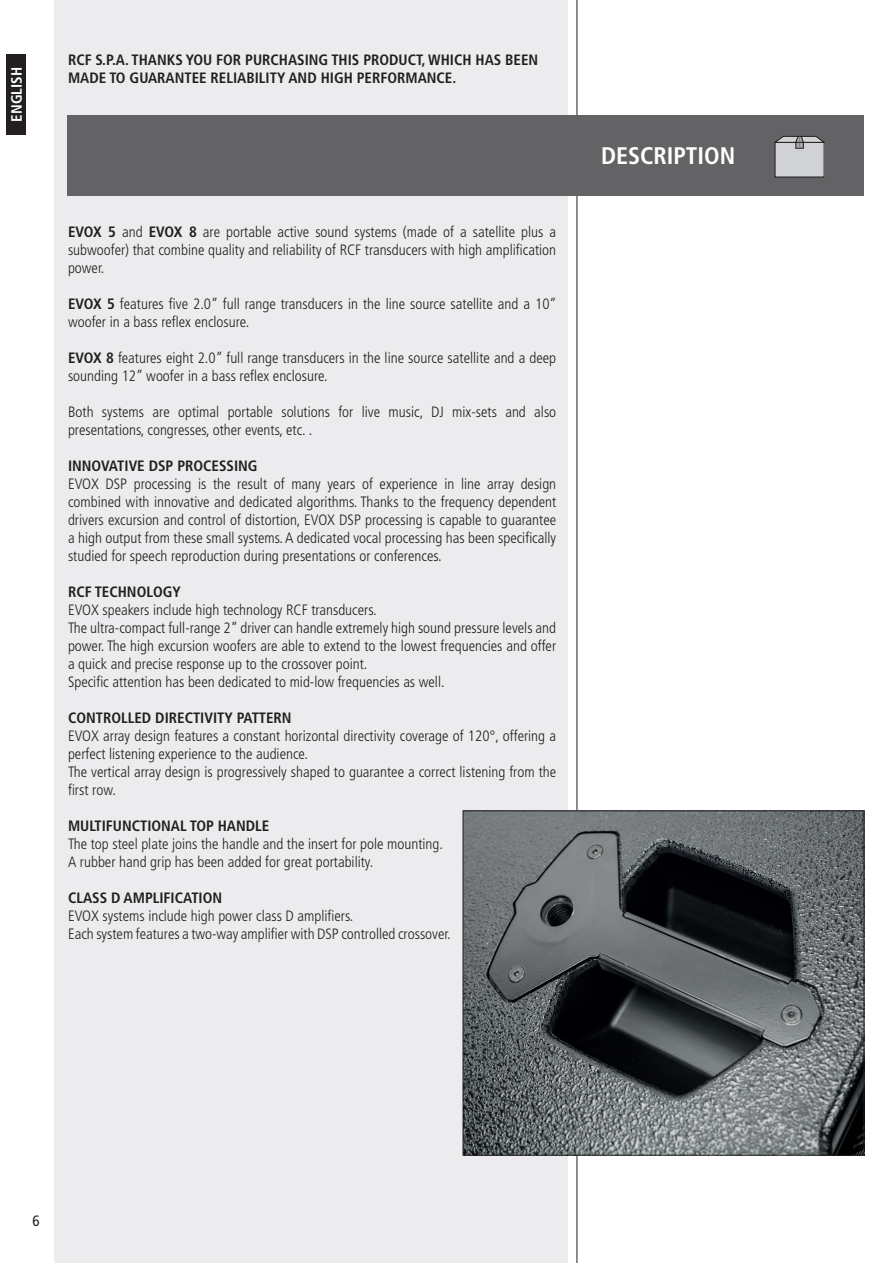
<style>
.page{position:relative;width:893px;height:1263px;background:#fff}
.page>*{position:absolute;margin:0;border:0;box-sizing:border-box;transform-origin:0 0}
.t1{font:700 condensed 24px "Frutiger LT Std";color:#fff}
.t2{font:300 condensed 15px/18px "Frutiger LT Std";color:#231f20}
.t3{font:700 condensed 15px/18px "Frutiger LT Std";color:#231f20}
.t4{font:700 condensed 15px "Frutiger LT Std";color:#fff}
.t5{font:condensed 15px "Frutiger";color:#231f20}
.s1{font-weight:700}
</style>
<div class="page">
<div style="left:54px;top:0;width:514px;height:1263px;background:#ececee"></div>
<hr style="left:577px;top:0;width:1px;height:1263px;background:#231f20">
<div style="left:6px;top:54px;width:20px;height:81px;background:#231f20"></div>
<div style="left:67px;top:115px;width:797px;height:80px;background:#636366"></div>
<div style="left:775px;top:142px;width:49px;height:35px;background:#d1d2d4"></div>
<svg style="left:774px;top:136px;width:51px;height:12px"></svg>
<img style="left:465px;top:813px;width:397px;height:340px">
<div style="left:463px;top:811px;width:401px;height:344px;border:1px solid #231f20"></div>
<p class="t4" style="left:8px;top:122px;width:56px;rotate:-90deg">ENGLISH</p>
<p class="t3" style="left:68px;top:51px;width:472px">RCF S.P.A. THANKS YOU FOR PURCHASING THIS PRODUCT, WHICH HAS BEEN<br>MADE TO GUARANTEE RELIABILITY AND HIGH PERFORMANCE.</p>
<p class="t2" style="left:68px;top:223px;width:490px;text-align:justify"><span class="s1">EVOX 5</span> and <span class="s1">EVOX 8</span> are portable active sound systems (made of a satellite plus a subwoofer) that combine quality and reliability of RCF transducers with high amplification power.</p>
<p class="t2" style="left:68px;top:295px;width:490px"><span class="s1">EVOX 5</span> features five 2.0” full range transducers in the line source satellite and a 10” woofer in a bass reflex enclosure.</p>
<p class="t2" style="left:68px;top:349px;width:490px"><span class="s1">EVOX 8</span> features eight 2.0” full range transducers in the line source satellite and a deep sounding 12” woofer in a bass reflex enclosure.</p>
<p class="t2" style="left:68px;top:403px;width:490px">Both systems are optimal portable solutions for live music, DJ mix-sets and also presentations, congresses, other events, etc. .</p>
<p class="t3" style="left:68px;top:456px;width:191px">INNOVATIVE DSP PROCESSING</p>
<p class="t2" style="left:68px;top:475px;width:490px;text-align:justify">EVOX DSP processing is the result of many years of experience in line array design combined with innovative and dedicated algorithms. Thanks to the frequency dependent drivers excursion and control of distortion, EVOX DSP processing is capable to guarantee a high output from these small systems. A dedicated vocal processing has been specifically studied for speech reproduction during presentations or conferences.</p>
<p class="t3" style="left:68px;top:582px;width:114px">RCF TECHNOLOGY</p>
<p class="t2" style="left:68px;top:601px;width:490px">EVOX speakers include high technology RCF transducers.<br>The ultra-compact full-range 2” driver can handle extremely high sound pressure levels and power. The high excursion woofers are able to extend to the lowest frequencies and offer a quick and precise response up to the crossover point.<br>Specific attention has been dedicated to mid-low frequencies as well.</p>
<p class="t3" style="left:68px;top:708px;width:225px">CONTROLLED DIRECTIVITY PATTERN</p>
<p class="t2" style="left:68px;top:727px;width:490px">EVOX array design features a constant horizontal directivity coverage of 120°, offering a perfect listening experience to the audience.<br>The vertical array design is progressively shaped to guarantee a correct listening from the first row.</p>
<p class="t3" style="left:68px;top:816px;width:203px">MULTIFUNCTIONAL TOP HANDLE</p>
<p class="t2" style="left:68px;top:835px;width:377px">The top steel plate joins the handle and the insert for pole mounting.<br>A rubber hand grip has been added for great portability.</p>
<p class="t3" style="left:68px;top:888px;width:156px">CLASS D AMPLIFICATION</p>
<p class="t2" style="left:68px;top:907px;width:384px">EVOX systems include high power class D amplifiers.<br>Each system features a two-way amplifier with DSP controlled crossover.</p>
<h1 class="t1" style="left:601px;top:142px;width:136px">DESCRIPTION</h1>
<p class="t5" style="left:33px;top:1211px;width:9px">6</p>
</div>
